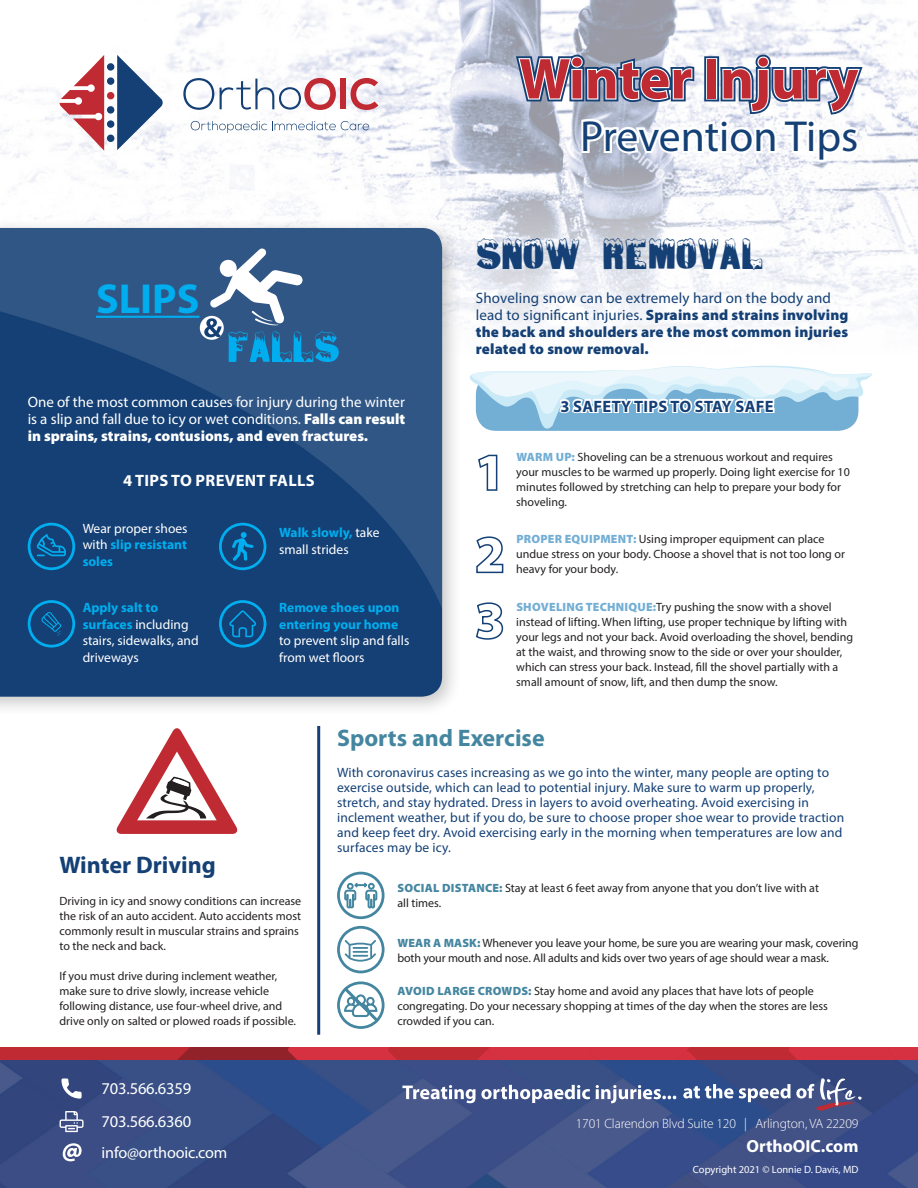
<style>
.page{position:relative;width:918px;height:1188px;background:#fff}
.page>*{position:absolute;margin:0;border:0;box-sizing:border-box;transform-origin:0 0}
.t1{font:700 58.05px "Myriad Pro";color:#c02a32}
.t2{font:43.65px "Myriad Pro";color:#144075}
.t3{font:700 42.15px "Myriad Pro";color:#00aeef}
.t4{font:42px "Tone And Debs";color:#144075}
.t5{font:700 24px "Myriad Pro";color:#4486a0}
.t6{font:700 24px "Myriad Pro";color:#144075}
.t7{font:700 17.55px "Myriad Pro";color:#fff}
.t8{font:16.5px "Myriad Pro";letter-spacing:-.01em;color:#fff}
.t9{font:700 16.5px "Myriad Pro";letter-spacing:.02em;color:#144075}
.t10{font:700 16.5px "Myriad Pro";letter-spacing:.02em;color:#fff}
.t11{font:16.2px "Myriad Pro";letter-spacing:-.01em;color:#fff}
.t12{font:900 15px/17.2px "Myriad Pro";letter-spacing:.01em;color:#144075}
.t13{font:15px/17.2px "Myriad Pro";color:#fff;text-align:justify}
.t14{font:13.5px/15px "Myriad Pro";letter-spacing:.01em;color:#144075}
.t15{font:13.5px/16.5px "Myriad Pro";color:#fff}
.t16{font:300 13.5px "Myriad Pro";letter-spacing:-.01em;color:#fff}
.t17{font:12px/15px "Myriad Pro";color:#231f20}
.t18{font:10.5px "Myriad Pro";color:#fff}
.s1{font-weight:900}
.s2{font-weight:400}
.s3{font-weight:900;color:#73aed4}
.s4{font-weight:700;color:#00aeef}
.s5{font-weight:900;color:#4486a0}
</style>
<div class="page">
<img style="left:0;top:1059px;width:918px;height:129px">
<svg style="left:60px;top:1111px;width:24px;height:21px"></svg>
<svg style="left:61px;top:1078px;width:21px;height:21px"></svg>
<svg style="left:63px;top:1143px;width:19px;height:18px"></svg>
<svg style="left:683px;top:1084px;width:50px;height:14px"></svg>
<svg style="left:739px;top:1078px;width:123px;height:33px;background:#5f6a96"></svg>
<svg style="left:402px;top:1085px;width:274px;height:18px"></svg>
<svg style="left:0;top:1048px;width:918px;height:11px;background:#c42c37"></svg>
<img style="left:0;top:0;width:918px;height:334px">
<div style="left:0;top:217px;width:462px;height:500px;background:#231f20;opacity:.25"></div>
<svg style="left:0;top:228px;width:442px;height:469px;background:#1e487b"></svg>
<svg style="left:183px;top:78px;width:31px;height:32px"></svg>
<svg style="left:220px;top:78px;width:116px;height:32px"></svg>
<div style="left:340px;top:79px;width:6px;height:30px;background:#c02a32"></div>
<svg style="left:350px;top:78px;width:28px;height:32px"></svg>
<svg style="left:191px;top:121px;width:178px;height:12px"></svg>
<svg style="left:60px;top:55px;width:103px;height:96px"></svg>
<hr style="left:96px;top:316px;width:104px;height:2px;background:#00aeef">
<div style="left:200px;top:316px;width:24px;height:24px;background:#fff;border-radius:50%"></div>
<svg style="left:204px;top:248px;width:135px;height:115px;background:#4b79a2"></svg>
<svg style="left:476px;top:602px;width:28px;height:38px"></svg>
<svg style="left:478px;top:454px;width:20px;height:37px"></svg>
<svg style="left:476px;top:536px;width:28px;height:38px"></svg>
<svg style="left:451px;top:360px;width:421px;height:74px"></svg>
<svg style="left:116px;top:728px;width:121px;height:106px"></svg>
<hr style="left:317px;top:726px;width:3px;height:309px;background:#144075">
<svg style="left:28px;top:523px;width:47px;height:47px;background:#0e5d95"></svg>
<svg style="left:28px;top:600px;width:47px;height:48px;background:#0f578f"></svg>
<svg style="left:219px;top:600px;width:47px;height:48px;background:#0f5a92"></svg>
<svg style="left:219px;top:523px;width:47px;height:47px;background:#0e5e97"></svg>
<svg style="left:337px;top:926px;width:48px;height:47px"></svg>
<svg style="left:337px;top:872px;width:48px;height:47px"></svg>
<svg style="left:337px;top:981px;width:48px;height:48px"></svg>
<svg style="left:512px;top:52px;width:355px;height:112px"></svg>
<p class="t3" style="left:96px;top:271px;width:105px">SLIPS</p>
<p class="t13" style="left:28px;top:393px;width:379px">One of the most common causes for injury during the winter is a slip and fall due to icy or wet conditions. <span class="s1">Falls can result in sprains, strains, contusions, and even fractures.</span></p>
<p class="t1" style="left:519px;top:41px;width:341px">Winter Injury</p>
<p class="t2" style="left:580px;top:109px;width:280px">Prevention Tips</p>
<p class="t4" style="left:476px;top:226px;width:289px">SNOW REMOVAL</p>
<p class="t12" style="left:476px;top:289px;width:374px"><span class="s2">Shoveling snow can be extremely hard on the body and lead to significant injuries.</span> Sprains and strains involving the back and shoulders are the most common injuries related to snow removal.</p>
<p class="t9" style="left:560px;top:395px;width:215px">3 SAFETY TIPS TO STAY SAFE</p>
<p class="t17" style="left:516px;top:449px;width:335px"><span class="s3">WARM UP:</span> Shoveling can be a strenuous workout and requires your muscles to be warmed up properly. Doing light exercise for 10 minutes followed by stretching can help to prepare your body for shoveling.</p>
<p class="t17" style="left:516px;top:531px;width:330px"><span class="s3">PROPER EQUIPMENT:</span> Using improper equipment can place undue stress on your body. Choose a shovel that is not too long or heavy for your body.</p>
<p class="t10" style="left:123px;top:470px;width:193px">4 TIPS TO PREVENT FALLS</p>
<p class="t15" style="left:83px;top:520px;width:106px;text-align:justify">Wear proper shoes with <span class="s4">slip resistant soles</span></p>
<p class="t15" style="left:279px;top:524px;width:102px"><span class="s4">Walk slowly,</span> take small strides</p>
<p class="t15" style="left:83px;top:599px;width:118px"><span class="s4">Apply salt to surfaces</span> including stairs, sidewalks, and driveways</p>
<p class="t15" style="left:279px;top:599px;width:132px"><span class="s4">Remove shoes upon entering your home </span>to prevent slip and falls from wet floors</p>
<p class="t17" style="left:516px;top:600px;width:338px"><span class="s3">SHOVELING TECHNIQUE:</span>Try pushing the snow with a shovel instead of lifting. When lifting, use proper technique by lifting with your legs and not your back. Avoid overloading the shovel, bending at the waist, and throwing snow to the side or over your shoulder, which can stress your back. Instead, fill the shovel partially with a small amount of snow, lift, and then dump the snow.</p>
<p class="t6" style="left:60px;top:850px;width:158px">Winter Driving</p>
<p class="t17" style="left:60px;top:893px;width:243px">Driving in icy and snowy conditions can increase the risk of an auto accident. Auto accidents most commonly result in muscular strains and sprains to the neck and back.</p>
<p class="t17" style="left:60px;top:968px;width:238px">If you must drive during inclement weather, make sure to drive slowly, increase vehicle following distance, use four-wheel drive, and drive only on salted or plowed roads if possible.</p>
<p class="t5" style="left:337px;top:722px;width:209px">Sports and Exercise</p>
<p class="t14" style="left:337px;top:765px;width:509px">With coronavirus cases increasing as we go into the winter, many people are opting to exercise outside, which can lead to potential injury. Make sure to warm up properly, stretch, and stay hydrated. Dress in layers to avoid overheating. Avoid exercising in inclement weather, but if you do, be sure to choose proper shoe wear to provide traction and keep feet dry. Avoid exercising early in the morning when temperatures are low and surfaces may be icy.</p>
<p class="t17" style="left:398px;top:881px;width:423px"><span class="s5">SOCIAL DISTANCE:</span> Stay at least 6 feet away from anyone that you don’t live with at</p>
<p class="t17" style="left:397px;top:896px;width:45px">all times.</p>
<p class="t17" style="left:397px;top:935px;width:463px"><span class="s5">WEAR A MASK:</span> Whenever you leave your home, be sure you are wearing your mask, covering both your mouth and nose. All adults and kids over two years of age should wear a mask.</p>
<p class="t17" style="left:397px;top:983px;width:432px"><span class="s5">AVOID LARGE CROWDS:</span> Stay home and avoid any places that have lots of people congregating. Do your necessary shopping at times of the day when the stores are less crowded if you can.</p>
<p class="t8" style="left:102px;top:1078px;width:91px">703.566.6359</p>
<p class="t8" style="left:102px;top:1111px;width:91px">703.566.6360</p>
<p class="t11" style="left:102px;top:1142px;width:127px">info@orthooic.com</p>
<p class="t7" style="left:746px;top:1135px;width:114px">OrthoOIC.com</p>
<p class="t18" style="left:693px;top:1163px;width:167px">Copyright 2021 © Lonnie D. Davis, MD</p>
<p class="t16" style="left:576px;top:1116px;width:284px">1701 Clarendon Blvd Suite 120 | Arlington, VA 22209</p>
</div>
